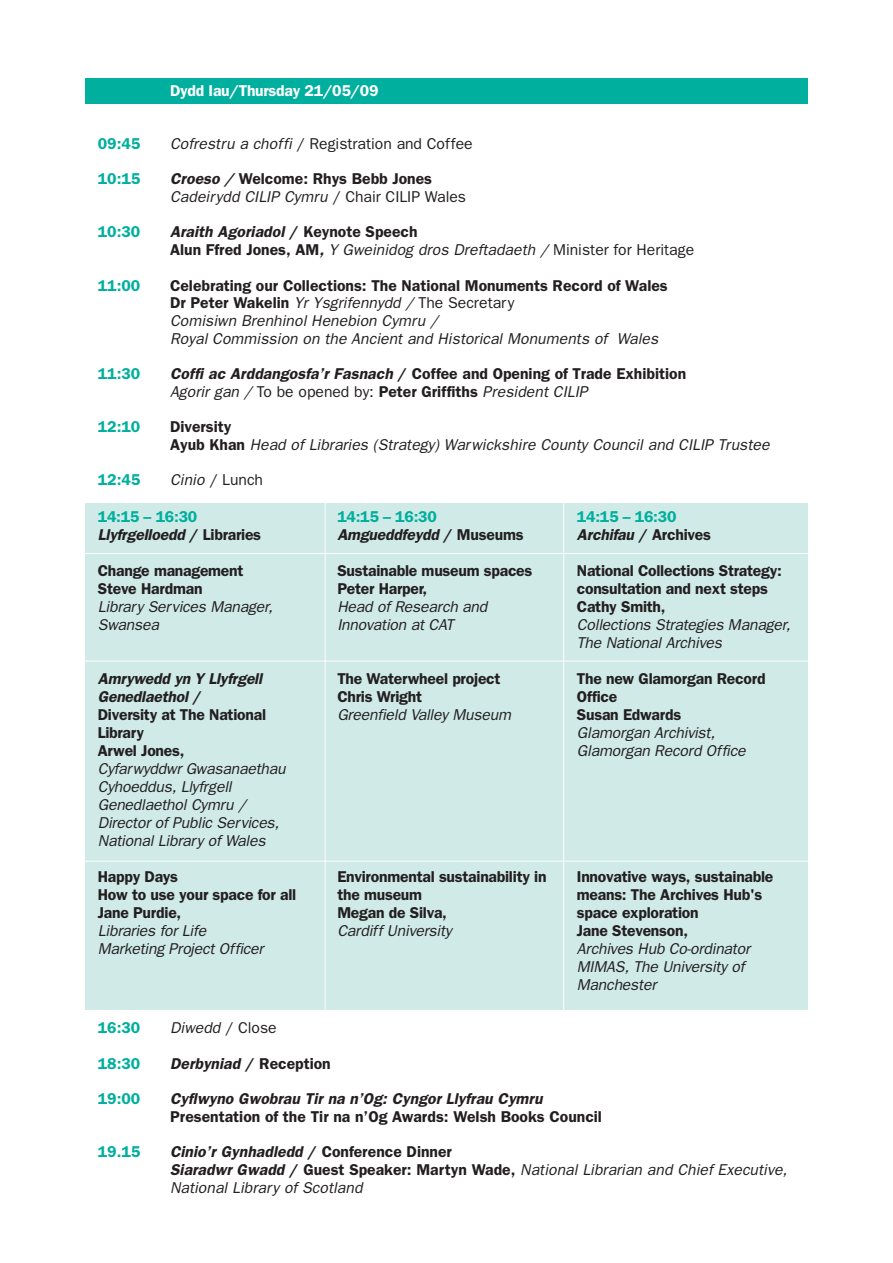
<style>
.page{position:relative;width:893px;height:1263px;background:#fff}
.page>*{position:absolute;margin:0;border:0;box-sizing:border-box;transform-origin:0 0}
.t1{font:italic 15.75px/18px "Franklin Gothic";letter-spacing:-.01em;color:#231f20}
.t2{font:600 15.75px/18px "Franklin Gothic";letter-spacing:-.015em;color:#231f20}
.t3{font:italic 600 15.75px/18px "Franklin Gothic";color:#231f20}
.t4{font:600 15.75px/18px "Franklin Gothic";color:#00af9d}
.t5{font:15.75px "Franklin Gothic";color:#231f20}
.t6{font:600 15.75px "Franklin Gothic";letter-spacing:-.015em;color:#fff}
.s1{font-style:italic}
.s2{font-weight:400;font-style:italic}
.s3{font-weight:400}
.s4{font-weight:600;font-style:normal}
.s5{font-style:normal}
.s6{font-style:normal;color:#00af9d}
.s7{font-style:italic;color:#231f20}
.s8{color:#231f20}
.s9{font-weight:600}
</style>
<div class="page">
<div style="left:85px;top:79px;width:723px;height:25px;background:#00af9d"></div>
<div style="left:85px;top:503px;width:723px;height:506px;background:#cfeae7"></div>
<hr style="left:85px;top:553px;width:723px;height:1px;background:#fff">
<hr style="left:85px;top:661px;width:723px;height:1px;background:#fff">
<hr style="left:85px;top:861px;width:723px;height:1px;background:#fff">
<hr style="left:325px;top:502px;width:1px;height:509px;background:#fff">
<hr style="left:563px;top:502px;width:1px;height:509px;background:#fff">
<p class="t6" style="left:170px;top:81px;width:210px">Dydd Iau/Thursday 21/05/09</p>
<p class="t4" style="left:98px;top:135px;width:44px">09:45</p>
<p class="t5" style="left:170px;top:134px;width:304px"><span class="s1">Cofrestru a choffi</span> / Registration and Coffee</p>
<p class="t4" style="left:98px;top:170px;width:44px">10:15</p>
<p class="t2" style="left:170px;top:170px;width:298px"><span class="s1">Croeso /</span> Welcome: Rhys Bebb Jones<br><span class="s2">Cadeirydd CILIP Cymru</span> <span class="s3">/ Chair CILIP Wales</span></p>
<p class="t4" style="left:98px;top:223px;width:44px">10:30</p>
<p class="t2" style="left:170px;top:223px;width:526px"><span class="s1">Araith Agoriadol</span> / Keynote Speech<br>Alun Ffred Jones, AM<span class="s1">,</span> <span class="s2">Y Gweinidog dros Dreftadaeth /</span> <span class="s3">Minister for Heritage</span></p>
<p class="t4" style="left:98px;top:276px;width:44px">11:00</p>
<p class="t1" style="left:170px;top:276px;width:499px"><span class="s4">Celebrating our Collections: The National Monuments Record of Wales Dr Peter Wakelin</span> Yr Ysgrifennydd / <span class="s5">The Secretary<br></span>Comisiwn Brenhinol Henebion Cymru /<br>Royal Commission on the Ancient and Historical Monuments of Wales</p>
<p class="t4" style="left:98px;top:365px;width:44px">11:30</p>
<p class="t2" style="left:170px;top:365px;width:518px"><span class="s1">Coffi ac Arddangosfa’r Fasnach</span> / Coffee and Opening of Trade Exhibition<br><span class="s2">Agorir gan /</span> <span class="s3">To be opened by:</span> Peter Griffiths <span class="s2">President CILIP</span></p>
<p class="t4" style="left:98px;top:418px;width:44px">12:10</p>
<p class="t1" style="left:170px;top:418px;width:601px"><span class="s4">Diversity<br>Ayub Khan</span> Head of Libraries (Strategy) Warwickshire County Council and CILIP Trustee</p>
<p class="t4" style="left:98px;top:471px;width:44px">12:45</p>
<p class="t5" style="left:170px;top:471px;width:95px"><span class="s1">Cinio</span> / Lunch</p>
<p class="t3" style="left:98px;top:507px;width:165px"><span class="s6">14:15 – 16:30<br></span>Llyfrgelloedd <span class="s5">/ Libraries</span></p>
<p class="t2" style="left:98px;top:561px;width:147px">Change management<br>Steve Hardman</p>
<p class="t1" style="left:98px;top:597px;width:177px">Library Services Manager,<br>Swansea</p>
<p class="t2" style="left:98px;top:669px;width:170px"><span class="s1">Amrywedd yn Y Llyfrgell<br>Genedlaethol</span> /<br>Diversity at The National<br>Library<br>Arwel Jones,</p>
<p class="t1" style="left:98px;top:759px;width:189px">Cyfarwyddwr Gwasanaethau<br>Cyhoeddus, Llyfrgell<br>Genedlaethol Cymru /<br>Director of Public Services,<br>National Library of Wales</p>
<p class="t2" style="left:98px;top:867px;width:200px">Happy Days<br>How to use your space for all<br>Jane Purdie,</p>
<p class="t1" style="left:98px;top:921px;width:167px">Libraries for Life<br>Marketing Project Officer</p>
<p class="t3" style="left:337px;top:507px;width:188px"><span class="s6">14:15 – 16:30<br></span>Amgueddfeydd <span class="s5">/ Museums</span></p>
<p class="t2" style="left:337px;top:561px;width:197px">Sustainable museum spaces<br>Peter Harper,</p>
<p class="t1" style="left:337px;top:597px;width:152px">Head of Research and<br>Innovation at CAT</p>
<p class="t2" style="left:337px;top:669px;width:165px">The Waterwheel project<br>Chris Wright</p>
<p class="t1" style="left:337px;top:705px;width:175px">Greenfield Valley Museum</p>
<p class="t4" style="left:577px;top:507px;width:136px">14:15 – 16:30<br><span class="s7">Archifau</span> <span class="s8">/ Archives</span></p>
<p class="t2" style="left:577px;top:561px;width:206px">National Collections Strategy: consultation and next steps<br>Cathy Smith,</p>
<p class="t1" style="left:577px;top:615px;width:215px">Collections Strategies Manager,<br>The National Archives</p>
<p class="t2" style="left:577px;top:669px;width:190px">The new Glamorgan Record<br>Office<br>Susan Edwards</p>
<p class="t1" style="left:577px;top:723px;width:170px">Glamorgan Archivist,<br>Glamorgan Record Office</p>
<p class="t2" style="left:337px;top:867px;width:211px">Environmental sustainability in the museum<br>Megan de Silva,</p>
<p class="t1" style="left:337px;top:921px;width:116px">Cardiff University</p>
<p class="t2" style="left:577px;top:867px;width:198px">Innovative ways, sustainable means: The Archives Hub's space exploration<br>Jane Stevenson,</p>
<p class="t1" style="left:577px;top:939px;width:175px">Archives Hub Co-ordinator<br>MIMAS, The University of<br>Manchester</p>
<p class="t4" style="left:98px;top:1019px;width:44px">16:30</p>
<p class="t1" style="left:170px;top:1019px;width:108px">Diwedd <span class="s5">/ Close</span></p>
<p class="t4" style="left:98px;top:1054px;width:44px">18:30</p>
<p class="t2" style="left:170px;top:1054px;width:162px"><span class="s1">Derbyniad</span> / Reception</p>
<p class="t4" style="left:98px;top:1089px;width:44px">19:00</p>
<p class="t3" style="left:170px;top:1089px;width:374px">Cyflwyno Gwobrau Tir na n’Og: Cyngor Llyfrau Cymru</p>
<p class="t2" style="left:170px;top:1107px;width:433px">Presentation of the Tir na n’Og Awards: Welsh Books Council</p>
<p class="t4" style="left:98px;top:1143px;width:44px">19.15</p>
<p class="t1" style="left:170px;top:1143px;width:619px"><span class="s9">Cinio’r Gynhadledd</span> <span class="s4">/ Conference Dinner<br></span><span class="s9">Siaradwr Gwadd</span> <span class="s4">/ Guest Speaker: Martyn Wade,</span> National Librarian and Chief Executive,<br>National Library of Scotland</p>
</div>
